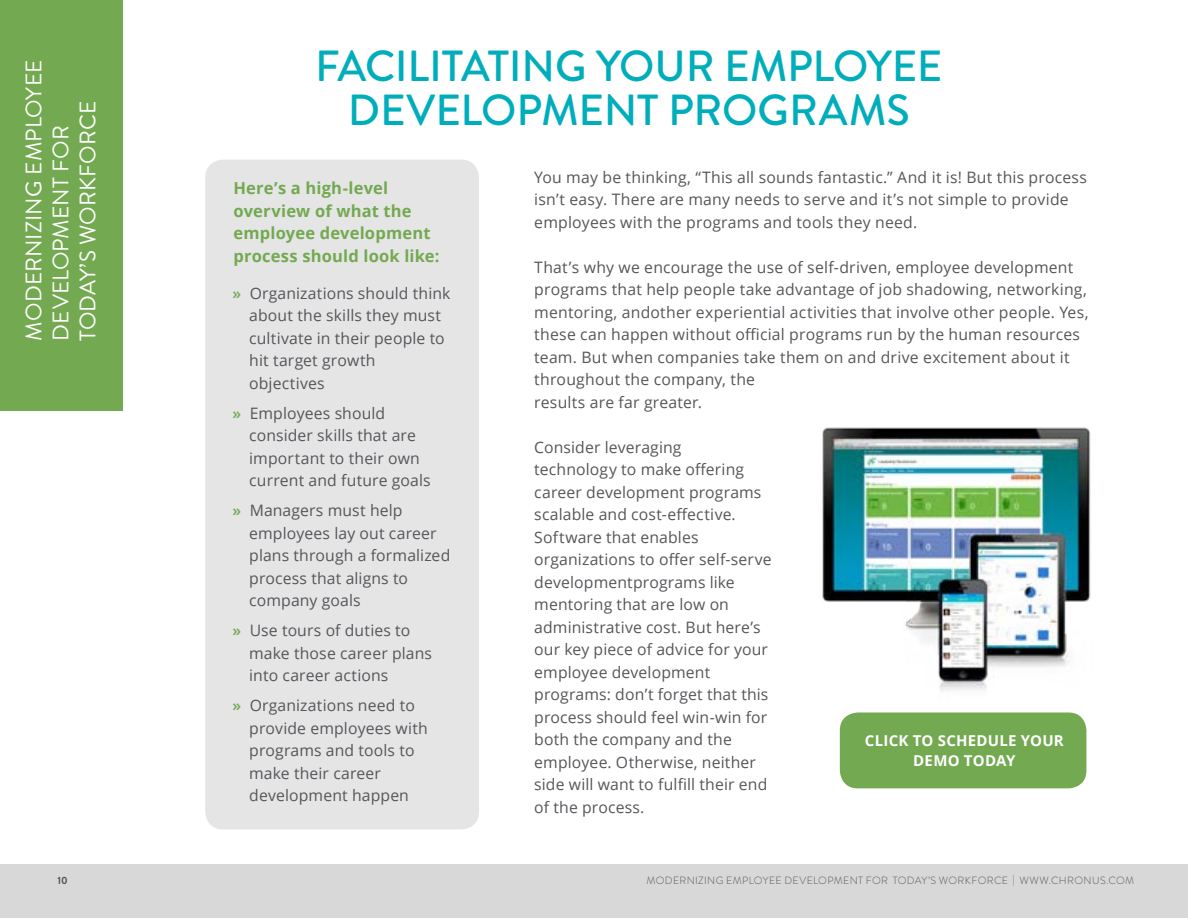
<style>
.page{position:relative;width:1188px;height:918px;background:#fff}
.page>*{position:absolute;margin:0;border:0;box-sizing:border-box;transform-origin:0 0}
.t1{font:500 43.5px/43.5px "Brandon Grotesque";letter-spacing:-.005em;color:#00adbb;text-align:center}
.t2{font:22.5px/27px "Brandon Grotesque";letter-spacing:.005em;color:#fff}
.t3{font:700 16.5px/22.5px "Open Sans";letter-spacing:.01em;color:#73a950}
.t4{font:15.75px/22.5px "Open Sans";letter-spacing:.01em;color:#55565a}
.t5{font:700 15px/19.5px "Open Sans";letter-spacing:.015em;color:#fff;text-align:center}
.t6{font:300 10.5px "Brandon Grotesque";letter-spacing:.035em;color:#55565a}
.t7{font:700 10.5px "Brandon Grotesque";color:#55565a}
.s1{font-weight:600;color:#73a950}
</style>
<div class="page">
<div style="left:0;top:0;width:122px;height:411px;background:#73a950"></div>
<div style="left:205px;top:160px;width:274px;height:669px;background:#e5e5e6;border-radius:18px"></div>
<img style="left:822px;top:427px;width:269px;height:264px">
<div style="left:0;top:864px;width:1188px;height:54px;background:#d8d8d9"></div>
<div style="left:840px;top:712px;width:246px;height:76px;background:#73a950;border-radius:18px"></div>
<h2 class="t2" style="left:21px;top:341px;width:282px;rotate:-90deg">MODERNIZING EMPLOYEE<br>DEVELOPMENT FOR<br>TODAY’S WORKFORCE</h2>
<h1 class="t1" style="left:315px;top:45px;width:629px">FACILITATING YOUR EMPLOYEE<br>DEVELOPMENT PROGRAMS</h1>
<p class="t3" style="left:233px;top:177px;width:208px">Here’s a high-level overview of what the employee development process should look like:</p>
<p class="t4" style="left:249px;top:281px;width:203px;text-indent:-17px"><span class="s1">»</span> Organizations should think about the skills they must cultivate in their people to hit target growth objectives</p>
<p class="t4" style="left:249px;top:401px;width:183px;text-indent:-17px"><span class="s1">»</span> Employees should consider skills that are important to their own current and future goals</p>
<p class="t4" style="left:249px;top:499px;width:203px;text-indent:-17px"><span class="s1">»</span> Managers must help employees lay out career plans through a formalized process that aligns to company goals</p>
<p class="t4" style="left:249px;top:619px;width:184px;text-indent:-17px"><span class="s1">»</span> Use tours of duties to make those career plans into career actions</p>
<p class="t4" style="left:249px;top:694px;width:180px;text-indent:-17px"><span class="s1">»</span> Organizations need to provide employees with programs and tools to make their career development happen</p>
<p class="t4" style="left:534px;top:165px;width:554px">You may be thinking, “This all sounds fantastic.” And it is! But this process isn’t easy. There are many needs to serve and it’s not simple to provide employees with the programs and tools they need.</p>
<p class="t4" style="left:534px;top:255px;width:556px">That’s why we encourage the use of self-driven, employee development programs that help people take advantage of job shadowing, networking, mentoring, andother experiential activities that involve other people. Yes, these can happen without official programs run by the human resources team. But when companies take them on and drive excitement about it throughout the company, the<br>results are far greater.</p>
<p class="t4" style="left:534px;top:435px;width:239px">Consider leveraging<br>technology to make offering career development programs scalable and cost-effective.<br>Software that enables organizations to offer self-serve developmentprograms like mentoring that are low on administrative cost. But here’s our key piece of advice for your employee development programs: don’t forget that this process should feel win-win for both the company and the employee. Otherwise, neither side will want to fulfill their end of the process.</p>
<p class="t5" style="left:865px;top:731px;width:200px">CLICK TO SCHEDULE YOUR<br>DEMO TODAY</p>
<p class="t7" style="left:57px;top:873px;width:12px">10</p>
<p class="t6" style="left:646px;top:874px;width:489px">MODERNIZING EMPLOYEE DEVELOPMENT FOR TODAY’S WORKFORCE | WWW.CHRONUS.COM</p>
</div>
